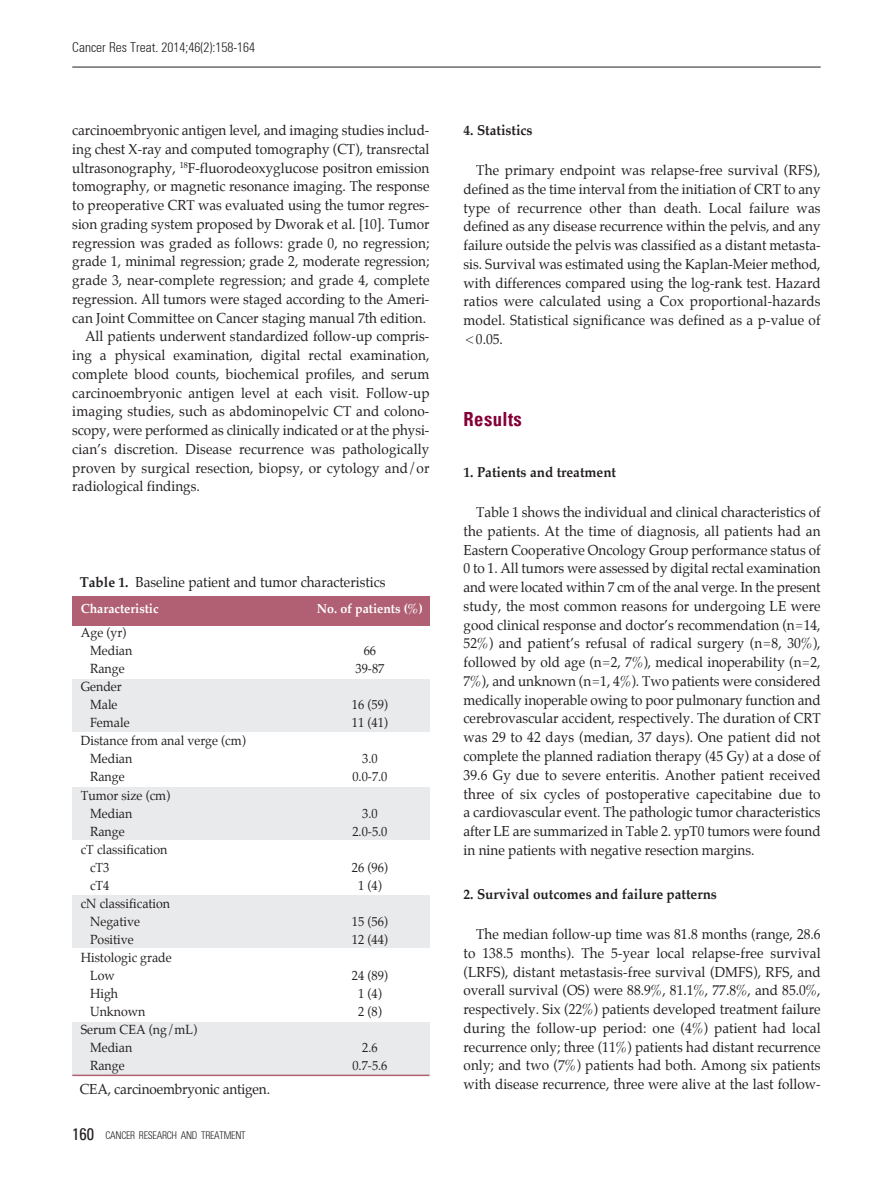
<style>
.page{position:relative;width:893px;height:1191px;background:#fff}
.page>*{position:absolute;margin:0;border:0;box-sizing:border-box;transform-origin:0 0}
.t1{font:700 condensed 19.5px "Univers";letter-spacing:.025em;color:#840037;scale:.95 1}
.t2{font:14.25px/18.8px "Palatino";color:#231f20;text-align:justify;scale:.95 1}
.t3{font:700 14.25px "Palatino";color:#231f20;scale:.95 1}
.t4{font:300 condensed 13.5px "Univers";color:#231f20}
.t5{font:13.05px/18px "Palatino";color:#231f20;scale:.95 1}
.t6{font:700 13.05px "Palatino";color:#fff;scale:.95 1}
.t7{font:300 condensed 10.5px "Univers";letter-spacing:-.025em;color:#231f20;scale:.95 1}
.s1{font-weight:700}
.s2{font-weight:400;font-size:16.5px}
.s3{font-family:"Y Mj O11";font-size:13.5px}
.s4{font-family:"Y Mj O11"}
</style>
<div class="page">
<hr style="left:72px;top:67px;width:749px;height:1px;background:#231f20">
<div style="left:72px;top:596px;width:357px;height:29px;background:#b06072"></div>
<div style="left:72px;top:679px;width:357px;height:53px;background:#e9eaeb"></div>
<div style="left:72px;top:787px;width:357px;height:53px;background:#e9eaeb"></div>
<div style="left:72px;top:895px;width:357px;height:52px;background:#e9eaeb"></div>
<div style="left:72px;top:1022px;width:357px;height:52px;background:#e9eaeb"></div>
<hr style="left:72px;top:1074px;width:357px;height:2px;background:#b06072">
<p class="t4" style="left:72px;top:39px;width:184px">Cancer Res Treat. 2014;46(2):158-164</p>
<p class="t2" style="left:72px;top:122px;width:377px">carcinoembryonic antigen level, and imaging studies includ-</p>
<p class="t2" style="left:72px;top:141px;width:377px">ing chest X-ray and computed tomography (CT), transrectal</p>
<p class="t2" style="left:72px;top:159px;width:377px">ultrasonography, <sup>18</sup>F-fluorodeoxyglucose positron emission</p>
<p class="t2" style="left:72px;top:178px;width:377px">tomography, or magnetic resonance imaging. The response</p>
<p class="t2" style="left:72px;top:197px;width:377px">to preoperative CRT was evaluated using the tumor regres-</p>
<p class="t2" style="left:72px;top:216px;width:377px">sion grading system proposed by Dworak et al. [10]. Tumor</p>
<p class="t2" style="left:72px;top:234px;width:377px">regression was graded as follows: grade 0, no regression;</p>
<p class="t2" style="left:72px;top:253px;width:377px">grade 1, minimal regression; grade 2, moderate regression;</p>
<p class="t2" style="left:72px;top:272px;width:377px">grade 3, near-complete regression; and grade 4, complete</p>
<p class="t2" style="left:72px;top:291px;width:377px">regression. All tumors were staged according to the Ameri-</p>
<p class="t2" style="left:72px;top:309px;width:374px">can Joint Committee on Cancer staging manual 7th edition.</p>
<p class="t2" style="left:85px;top:328px;width:364px">All patients underwent standardized follow-up compris-</p>
<p class="t2" style="left:72px;top:347px;width:377px">ing a physical examination, digital rectal examination,</p>
<p class="t2" style="left:72px;top:366px;width:377px">complete blood counts, biochemical profiles, and serum</p>
<p class="t2" style="left:72px;top:384px;width:377px">carcinoembryonic antigen level at each visit. Follow-up</p>
<p class="t2" style="left:72px;top:403px;width:377px">imaging studies, such as abdominopelvic CT and colono-</p>
<p class="t2" style="left:72px;top:422px;width:377px">scopy, were performed as clinically indicated or at the physi-</p>
<p class="t2" style="left:72px;top:441px;width:377px">cian’s discretion. Disease recurrence was pathologically</p>
<p class="t2" style="left:72px;top:459px;width:377px">proven by surgical resection, biopsy, or cytology and/or</p>
<p class="t2" style="left:72px;top:478px;width:136px">radiological findings.</p>
<p class="t2" style="left:80px;top:574px;width:323px"><span class="s1">Table 1.</span> Baseline patient and tumor characteristics</p>
<p class="t6" style="left:81px;top:602px;width:83px">Characteristic</p>
<p class="t6" style="left:317px;top:602px;width:113px">No. of patients (%)</p>
<p class="t5" style="left:90px;top:625px;width:46px;text-indent:-9px">Age (yr)<br>Median</p>
<p class="t5" style="left:364px;top:643px;width:15px">66</p>
<p class="t5" style="left:90px;top:661px;width:38px">Range</p>
<p class="t5" style="left:355px;top:661px;width:32px">39-87</p>
<p class="t5" style="left:81px;top:679px;width:45px;text-align:center">Gender<br>Male</p>
<p class="t5" style="left:352px;top:697px;width:40px">16 (59)</p>
<p class="t5" style="left:90px;top:715px;width:43px">Female</p>
<p class="t5" style="left:352px;top:715px;width:40px">11 (41)</p>
<p class="t5" style="left:90px;top:733px;width:165px;text-indent:-9px">Distance from anal verge (cm)<br>Median</p>
<p class="t5" style="left:362px;top:751px;width:18px">3.0</p>
<p class="t5" style="left:90px;top:769px;width:38px">Range</p>
<p class="t5" style="left:352px;top:769px;width:38px">0.0-7.0</p>
<p class="t5" style="left:90px;top:787px;width:86px;text-indent:-9px">Tumor size (cm)<br>Median</p>
<p class="t5" style="left:362px;top:805px;width:18px">3.0</p>
<p class="t5" style="left:90px;top:823px;width:38px">Range</p>
<p class="t5" style="left:352px;top:823px;width:38px">2.0-5.0</p>
<p class="t5" style="left:90px;top:841px;width:83px;text-indent:-9px">cT classification cT3</p>
<p class="t5" style="left:352px;top:859px;width:40px">26 (96)</p>
<p class="t5" style="left:90px;top:877px;width:22px">cT4</p>
<p class="t5" style="left:358px;top:877px;width:27px">1 (4)</p>
<p class="t5" style="left:90px;top:895px;width:86px;text-indent:-9px">cN classification<br>Negative</p>
<p class="t5" style="left:352px;top:913px;width:40px">15 (56)</p>
<p class="t5" style="left:90px;top:931px;width:48px">Positive</p>
<p class="t5" style="left:352px;top:931px;width:40px">12 (44)</p>
<p class="t5" style="left:90px;top:949px;width:87px;text-indent:-9px">Histologic grade<br>Low</p>
<p class="t5" style="left:352px;top:967px;width:40px">24 (89)</p>
<p class="t5" style="left:90px;top:985px;width:31px">High</p>
<p class="t5" style="left:358px;top:985px;width:27px">1 (4)</p>
<p class="t5" style="left:90px;top:1003px;width:60px">Unknown</p>
<p class="t5" style="left:358px;top:1003px;width:27px">2 (8)</p>
<p class="t5" style="left:90px;top:1021px;width:114px;text-indent:-9px">Serum CEA (ng/mL)<br>Median</p>
<p class="t5" style="left:362px;top:1039px;width:18px">2.6</p>
<p class="t5" style="left:90px;top:1057px;width:38px">Range</p>
<p class="t5" style="left:352px;top:1057px;width:38px">0.7-5.6</p>
<p class="t2" style="left:80px;top:1081px;width:202px">CEA, carcinoembryonic antigen.</p>
<p class="t7" style="left:72px;top:1129px;width:184px"><span class="s2">160</span> CANCER RESEARCH AND TREATMENT</p>
<p class="t3" style="left:463px;top:123px;width:74px">4. Statistics</p>
<p class="t2" style="left:463px;top:162px;width:377px;text-indent:13px">The primary endpoint was relapse-free survival (RFS), defined as the time interval from the initiation of CRT to any type of recurrence other than death. Local failure was defined as any disease recurrence within the pelvis, and any failure outside the pelvis was classified as a distant metasta&shy;sis. Survival was estimated using the Kaplan-Meier method, with differences compared using the log-rank test. Hazard ratios were calculated using a Cox proportional-hazards model. Statistical significance was defined as a p-value of<span class="s3">＜</span>0.05.</p>
<h1 class="t1" style="left:463px;top:407px;width:63px">Results</h1>
<p class="t3" style="left:463px;top:465px;width:162px">1. Patients and treatment</p>
<p class="t2" style="left:463px;top:504px;width:377px;text-indent:13px">Table 1 shows the individual and clinical characteristics of the patients. At the time of diagnosis, all patients had an Eastern Cooperative Oncology Group performance status of 0 to 1. All tumors were assessed by digital rectal examination and were located within 7 cm of the anal verge. In the present study, the most common reasons for undergoing LE were good clinical response and doctor’s recommendation (n<span class="s4">=</span>14, 52%) and patient’s refusal of radical surgery (n<span class="s4">=</span>8, 30%), followed by old age (n<span class="s4">=</span>2, 7%), medical inoperability (n<span class="s4">=</span>2, 7%), and unknown (n<span class="s4">=</span>1, 4%). Two patients were considered medically inoperable owing to poor pulmonary function and cerebrovascular accident, respectively. The duration of CRT was 29 to 42 days (median, 37 days). One patient did not complete the planned radiation therapy (45 Gy) at a dose of 39.6 Gy due to severe enteritis. Another patient received three of six cycles of postoperative capecitabine due to a cardiovascular event. The pathologic tumor characteristics after LE are summarized in Table 2. ypT0 tumors were found in nine patients with negative resection margins.</p>
<p class="t3" style="left:463px;top:887px;width:268px">2. Survival outcomes and failure patterns</p>
<p class="t2" style="left:463px;top:925px;width:377px;text-indent:13px">The median follow-up time was 81.8 months (range, 28.6 to 138.5 months). The 5-year local relapse-free survival (LRFS), distant metastasis-free survival (DMFS), RFS, and overall survival (OS) were 88.9%, 81.1%, 77.8%, and 85.0%, respectively. Six (22%) patients developed treatment failure during the follow-up period: one (4%) patient had local recurrence only; three (11%) patients had distant recurrence only; and two (7%) patients had both. Among six patients with disease recurrence, three were alive at the last follow-</p>
</div>
